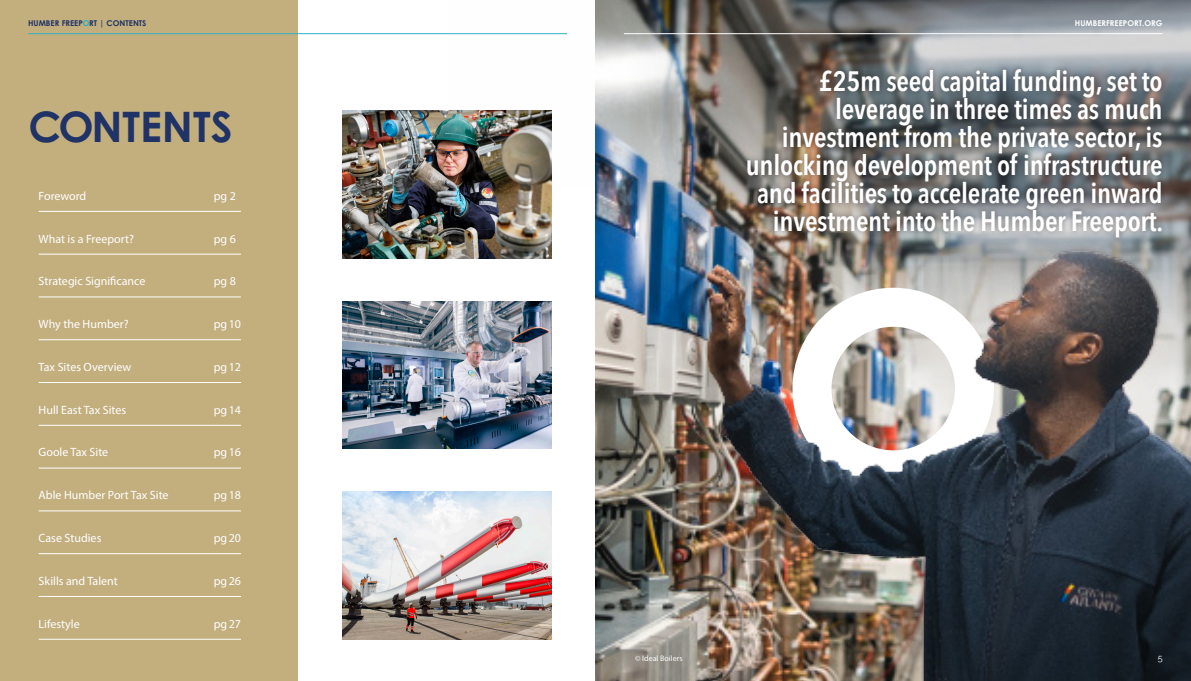
<style>
.page{position:relative;width:1191px;height:681px;background:#fff}
.page>*{position:absolute;margin:0;border:0;box-sizing:border-box;transform-origin:0 0}
.t1{font:700 42px "Century Gothic Pro";color:#203366}
.t2{font:600 28px/28px "Avenir Next Condensed";letter-spacing:-.01em;color:#fff;text-align:right}
.t3{font:12px "Myriad Pro";color:#fff}
.t4{font:9px "Raleway";color:#fff}
.t5{font:700 8px "Century Gothic Pro";color:#203366}
.t6{font:700 8px "Century Gothic Pro";color:#fff}
.t7{font:8px "Myriad Pro";color:#fff}
.s1{color:#20b1c4}
</style>
<div class="page">
<img style="left:595px;top:474px;width:63px;height:206px">
<img style="left:449px;top:0;width:742px;height:474px">
<hr style="left:624px;top:33px;width:538px;height:1px;background:#fff">
<div style="left:0;top:0;width:298px;height:680px;background:#c3ae7e"></div>
<hr style="left:28px;top:33px;width:539px;height:1px;background:#31aec6">
<hr style="left:39px;top:211px;width:202px;height:1px;background:#fff">
<hr style="left:39px;top:254px;width:202px;height:1px;background:#fff">
<hr style="left:39px;top:296px;width:202px;height:1px;background:#fff">
<hr style="left:39px;top:339px;width:202px;height:1px;background:#fff">
<hr style="left:39px;top:382px;width:202px;height:1px;background:#fff">
<hr style="left:39px;top:425px;width:202px;height:1px;background:#fff">
<hr style="left:39px;top:467px;width:202px;height:1px;background:#fff">
<hr style="left:39px;top:510px;width:202px;height:1px;background:#fff">
<hr style="left:39px;top:553px;width:202px;height:1px;background:#fff">
<hr style="left:39px;top:596px;width:202px;height:1px;background:#fff">
<hr style="left:39px;top:638px;width:202px;height:1px;background:#fff">
<div style="left:741px;top:63px;width:426px;height:180px;background:#231f20;opacity:.55"></div>
<img style="left:658px;top:230px;width:533px;height:450px">
<img style="left:343px;top:491px;width:208px;height:148px">
<img style="left:343px;top:111px;width:208px;height:147px">
<img style="left:343px;top:301px;width:208px;height:147px">
<p class="t5" style="left:28px;top:18px;width:120px">HUMBER FREEP<span class="s1">O</span>RT | CONTENTS</p>
<p class="t6" style="left:1075px;top:18px;width:89px">HUMBERFREEPORT.ORG</p>
<p class="t1" style="left:28px;top:100px;width:206px">CONTENTS</p>
<p class="t3" style="left:39px;top:188px;width:49px">Foreword</p>
<p class="t3" style="left:214px;top:188px;width:24px">pg 2</p>
<p class="t3" style="left:39px;top:231px;width:97px">What is a Freeport?</p>
<p class="t3" style="left:214px;top:231px;width:24px">pg 6</p>
<p class="t3" style="left:39px;top:274px;width:108px">Strategic Significance</p>
<p class="t3" style="left:214px;top:274px;width:24px">pg 8</p>
<p class="t3" style="left:39px;top:316px;width:92px">Why the Humber?</p>
<p class="t3" style="left:214px;top:316px;width:29px">pg 10</p>
<p class="t3" style="left:39px;top:359px;width:94px">Tax Sites Overview</p>
<p class="t3" style="left:214px;top:359px;width:29px">pg 12</p>
<p class="t3" style="left:39px;top:402px;width:89px">Hull East Tax Sites</p>
<p class="t3" style="left:214px;top:402px;width:29px">pg 14</p>
<p class="t3" style="left:39px;top:445px;width:71px">Goole Tax Site</p>
<p class="t3" style="left:214px;top:445px;width:29px">pg 16</p>
<p class="t3" style="left:39px;top:487px;width:131px">Able Humber Port Tax Site</p>
<p class="t3" style="left:214px;top:487px;width:29px">pg 18</p>
<p class="t3" style="left:39px;top:530px;width:64px">Case Studies</p>
<p class="t3" style="left:214px;top:530px;width:29px">pg 20</p>
<p class="t3" style="left:39px;top:573px;width:81px">Skills and Talent</p>
<p class="t3" style="left:214px;top:573px;width:29px">pg 26</p>
<p class="t3" style="left:39px;top:616px;width:43px">Lifestyle</p>
<p class="t3" style="left:214px;top:616px;width:29px">pg 27</p>
<p class="t2" style="left:745px;top:66px;width:419px">£25m seed capital funding, set to leverage in three times as much investment from the private sector, is unlocking development of infrastructure and facilities to accelerate green inward investment into the Humber Freeport.</p>
<p class="t7" style="left:635px;top:652px;width:49px">© Ideal Boilers</p>
<p class="t4" style="left:1157px;top:652px;width:6px">5</p>
</div>
